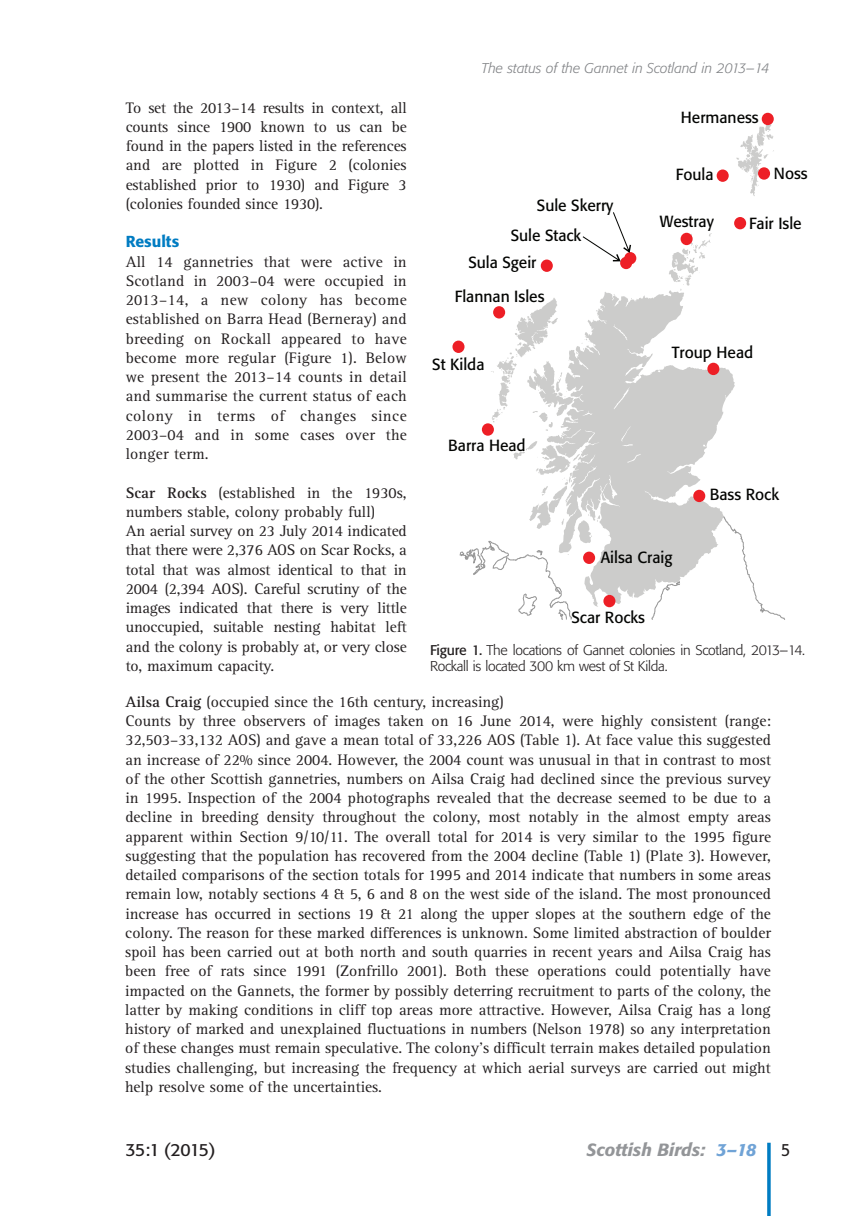
<style>
.page{position:relative;width:844px;height:1216px;background:#fff}
.page>*{position:absolute;margin:0;border:0;box-sizing:border-box;transform-origin:0 0}
.t1{font:italic 500 17.5px "Formata BQ";color:#939598}
.t2{font:17.5px "Formata BQ";letter-spacing:-.045em;color:#231f20}
.t3{font:17.5px "Formata BQ";letter-spacing:-.045em;color:#231f20;scale:.9 1}
.t4{font:15.92px/29.9px "Formata BQ";color:#040503}
.t5{font:15.75px/19.2px "AT Rotis Serif";color:#231f20;text-align:justify}
.t6{font:500 15.75px "Formata BQ";color:#007cc2}
.t7{font:300 14px/15.8px "Formata BQ";letter-spacing:-.02em;color:#231f20}
.t8{font:italic 300 14px "Formata BQ";color:#808285}
.s1{font-weight:700}
.s2{font-weight:400}
.s3{color:#70a3d6}
</style>
<div class="page">
<hr style="left:767px;top:1142px;width:3px;height:73px;background:#007cc2">
<svg style="left:455px;top:112px;width:319px;height:496px"></svg>
<svg style="left:674px;top:259px;width:4px;height:6px"></svg>
<svg style="left:578px;top:466px;width:18px;height:17px"></svg>
<svg style="left:609px;top:475px;width:8px;height:24px"></svg>
<svg style="left:613px;top:387px;width:16px;height:22px"></svg>
<svg style="left:565px;top:429px;width:16px;height:9px"></svg>
<svg style="left:627px;top:454px;width:13px;height:9px"></svg>
<svg style="left:578px;top:359px;width:10px;height:10px"></svg>
<svg style="left:613px;top:324px;width:14px;height:16px"></svg>
<svg style="left:621px;top:426px;width:12px;height:20px"></svg>
<svg style="left:565px;top:411px;width:27px;height:12px"></svg>
<svg style="left:459px;top:540px;width:113px;height:80px"></svg>
<svg style="left:722px;top:515px;width:63px;height:105px"></svg>
<svg style="left:651px;top:580px;width:29px;height:40px"></svg>
<div style="left:707px;top:363px;width:12px;height:12px;background:#ed1f26;border-radius:50%"></div>
<div style="left:693px;top:490px;width:12px;height:12px;background:#ed1f26;border-radius:50%"></div>
<div style="left:603px;top:595px;width:12px;height:12px;background:#ed1f26;border-radius:50%"></div>
<div style="left:583px;top:551px;width:12px;height:13px;background:#ed1f26;border-radius:50%"></div>
<div style="left:481px;top:423px;width:13px;height:12px;background:#ed1f26;border-radius:50%"></div>
<div style="left:452px;top:340px;width:12px;height:13px;background:#ed1f26;border-radius:50%"></div>
<div style="left:493px;top:306px;width:12px;height:12px;background:#ed1f26;border-radius:50%"></div>
<div style="left:540px;top:259px;width:12px;height:13px;background:#ed1f26;border-radius:50%"></div>
<div style="left:680px;top:233px;width:12px;height:12px;background:#ed1f26;border-radius:50%"></div>
<div style="left:734px;top:217px;width:12px;height:12px;background:#ed1f26;border-radius:50%"></div>
<div style="left:716px;top:169px;width:12px;height:13px;background:#ed1f26;border-radius:50%"></div>
<div style="left:761px;top:113px;width:12px;height:12px;background:#ed1f26;border-radius:50%"></div>
<div style="left:757px;top:167px;width:12px;height:13px;background:#ed1f26;border-radius:50%"></div>
<div style="left:624px;top:252px;width:12px;height:12px;background:#ed1f26;border-radius:50%"></div>
<div style="left:620px;top:257px;width:12px;height:12px;background:#ed1f26;border-radius:50%"></div>
<svg style="left:582px;top:212px;width:49px;height:49px"></svg>
<p class="t5" style="left:126px;top:99px;width:282px">To set the 2013–14 results in context, all counts since 1900 known to us can be found in the papers listed in the references and are plotted in Figure 2 (colonies established prior to 1930) and Figure 3 (colonies founded since 1930).</p>
<p class="t6" style="left:126px;top:235px;width:55px">Results</p>
<p class="t5" style="left:126px;top:253px;width:282px">All 14 gannetries that were active in Scotland in 2003–04 were occupied in 2013–14, a new colony has become established on Barra Head (Berneray) and breeding on Rockall appeared to have become more regular (Figure 1). Below we present the 2013–14 counts in detail and summarise the current status of each colony in terms of changes since 2003–04 and in some cases over the longer term.</p>
<p class="t5" style="left:126px;top:484px;width:282px;text-align:left"><span class="s1">Scar Rocks</span> (established in the 1930s, numbers stable, colony probably full)<br>An aerial survey on 23 July 2014 indicated that there were 2,376 AOS on Scar Rocks, a total that was almost identical to that in 2004 (2,394 AOS). Careful scrutiny of the images indicated that there is very little unoccupied, suitable nesting habitat left and the colony is probably at, or very close to, maximum capacity.</p>
<p class="t8" style="left:481px;top:62px;width:289px">The status of the Gannet in Scotland in 2013–14</p>
<p class="t4" style="left:510px;top:192px;width:104px;text-indent:26px">Sule Skerry<br>Sule Stack</p>
<p class="t4" style="left:455px;top:247px;width:91px;line-height:33.4px;text-align:center">Sula Sgeir<br>Flannan Isles</p>
<p class="t4" style="left:432px;top:350px;width:54px">St Kilda</p>
<p class="t4" style="left:448px;top:431px;width:79px">Barra Head</p>
<p class="t4" style="left:680px;top:103px;width:79px">Hermaness</p>
<p class="t4" style="left:675px;top:161px;width:39px">Foula</p>
<p class="t4" style="left:773px;top:160px;width:35px">Noss</p>
<p class="t4" style="left:659px;top:208px;width:56px">Westray</p>
<p class="t4" style="left:749px;top:210px;width:54px">Fair Isle</p>
<p class="t4" style="left:671px;top:339px;width:83px">Troup Head</p>
<p class="t4" style="left:709px;top:481px;width:71px">Bass Rock</p>
<p class="t4" style="left:600px;top:544px;width:73px">Ailsa Craig</p>
<p class="t4" style="left:571px;top:604px;width:75px">Scar Rocks</p>
<p class="t7" style="left:430px;top:643px;width:376px"><span class="s2">Figure 1.</span> The locations of Gannet colonies in Scotland, 2013–14.<br>Rockall is located 300 km west of St Kilda.</p>
<p class="t5" style="left:125px;top:693px;width:647px;text-align:left"><span class="s1">Ailsa Craig</span> (occupied since the 16th century, increasing)<br>Counts by three observers of images taken on 16 June 2014, were highly consistent (range:<br>32,503–33,132 AOS) and gave a mean total of 33,226 AOS (Table 1). At face value this suggested an increase of 22% since 2004. However, the 2004 count was unusual in that in contrast to most of the other Scottish gannetries, numbers on Ailsa Craig had declined since the previous survey in 1995. Inspection of the 2004 photographs revealed that the decrease seemed to be due to a decline in breeding density throughout the colony, most notably in the almost empty areas apparent within Section 9/10/11. The overall total for 2014 is very similar to the 1995 figure suggesting that the population has recovered from the 2004 decline (Table 1) (Plate 3). However, detailed comparisons of the section totals for 1995 and 2014 indicate that numbers in some areas remain low, notably sections 4 &amp; 5, 6 and 8 on the west side of the island. The most pronounced increase has occurred in sections 19 &amp; 21 along the upper slopes at the southern edge of the colony. The reason for these marked differences is unknown. Some limited abstraction of boulder spoil has been carried out at both north and south quarries in recent years and Ailsa Craig has been free of rats since 1991 (Zonfrillo 2001). Both these operations could potentially have impacted on the Gannets, the former by possibly deterring recruitment to parts of the colony, the latter by making conditions in cliff top areas more attractive. However, Ailsa Craig has a long history of marked and unexplained fluctuations in numbers (Nelson 1978) so any interpretation of these changes must remain speculative. The colony’s difficult terrain makes detailed population studies challenging, but increasing the frequency at which aerial surveys are carried out might help resolve some of the uncertainties.</p>
<p class="t2" style="left:125px;top:1141px;width:92px">35:1 (2015)</p>
<p class="t1" style="left:586px;top:1141px;width:171px">Scottish Birds: <span class="s3">3–18</span></p>
<p class="t3" style="left:781px;top:1141px;width:12px">5</p>
</div>
